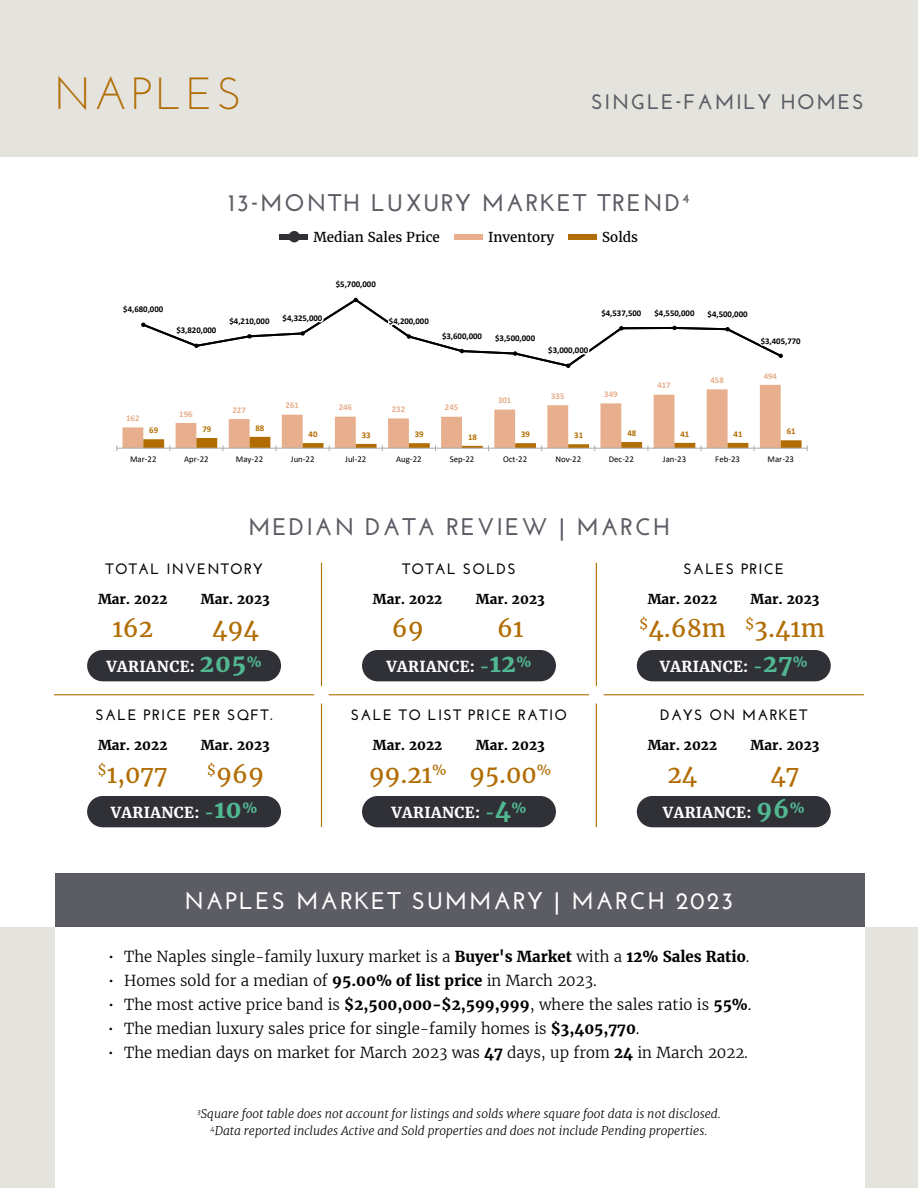
<style>
.page{position:relative;width:918px;height:1188px;background:#fff}
.page>*{position:absolute;margin:0;border:0;box-sizing:border-box;transform-origin:0 0}
.t1{font:45px "Josefin Sans";letter-spacing:.08em;color:#b16d03}
.t2{font:700 24px "Josefin Sans";letter-spacing:.08em;color:#5c5c65}
.t3{font:24px "Merriweather";color:#b16d03}
.t4{font:700 24px "Josefin Sans";letter-spacing:.08em;color:#fff}
.t5{font:700 21px "Josefin Sans";letter-spacing:.08em;color:#5c5c65}
.t6{font:300 15px "Merriweather";color:#000}
.t7{font:700 15px "Josefin Sans";letter-spacing:.08em;color:#000}
.t8{font:700 15px "Merriweather";letter-spacing:.025em;color:#fff}
.t9{font:700 13.5px "Merriweather";color:#000}
.t10{font:13.5px "Merriweather";color:#000}
.t11{font:italic 300 12px/16.5px "Merriweather";color:#000;text-align:center}
.t12{font:700 8.85px "Calibri";color:#000}
.t13{font:8.85px "Calibri";color:#000}
.t14{font:700 8.85px "Calibri";color:#e7af8d}
.t15{font:700 8.85px "Calibri";color:#b26d01}
.t16{font:700 8.7px "Calibri";color:#000}
.t17{font:700 8.7px "Calibri";color:#b26d01}
.t18{font:700 8.7px "Calibri";color:#e7af8d}
.s1{font-size:24px;color:#51b991}
.s2{color:#51b991}
.s3{font-weight:700}
</style>
<div class="page">
<div style="left:0;top:0;width:918px;height:158px;background:#e5e3dd"></div>
<div style="left:0;top:927px;width:918px;height:261px;background:#e5e3dd"></div>
<div style="left:55px;top:925px;width:810px;height:263px;background:#fff"></div>
<div style="left:55px;top:873px;width:810px;height:54px;background:#5c5c65"></div>
<hr style="left:54px;top:694px;width:260px;height:1px;background:#b16d03">
<hr style="left:321px;top:563px;width:1px;height:123px;background:#b16d03">
<hr style="left:321px;top:704px;width:1px;height:123px;background:#b16d03">
<hr style="left:596px;top:563px;width:1px;height:123px;background:#b16d03">
<hr style="left:596px;top:704px;width:1px;height:123px;background:#b16d03">
<hr style="left:329px;top:694px;width:260px;height:1px;background:#b16d03">
<hr style="left:604px;top:694px;width:260px;height:1px;background:#b16d03">
<div style="left:569px;top:234px;width:28px;height:6px;background:#b16d03"></div>
<div style="left:280px;top:234px;width:28px;height:6px;background:#303037"></div>
<div style="left:289px;top:231px;width:11px;height:11px;background:#303037;border-radius:50%"></div>
<div style="left:454px;top:234px;width:29px;height:6px;background:#e7af8e"></div>
<svg style="left:116px;top:297px;width:692px;height:154px"></svg>
<div style="left:87px;top:650px;width:194px;height:31px;background:#303037;border-radius:16px"></div>
<div style="left:362px;top:650px;width:194px;height:31px;background:#303037;border-radius:16px"></div>
<div style="left:637px;top:650px;width:194px;height:31px;background:#303037;border-radius:16px"></div>
<div style="left:637px;top:796px;width:194px;height:31px;background:#303037;border-radius:16px"></div>
<div style="left:362px;top:796px;width:194px;height:31px;background:#303037;border-radius:16px"></div>
<div style="left:87px;top:796px;width:194px;height:31px;background:#303037;border-radius:16px"></div>
<h1 class="t1" style="left:54px;top:65px;width:189px">NAPLES</h1>
<h3 class="t5" style="left:591px;top:89px;width:274px">SINGLE-FAMILY HOMES</h3>
<h2 class="t2" style="left:228px;top:189px;width:463px">13-MONTH LUXURY MARKET TREND<sup>4</sup></h2>
<p class="t10" style="left:314px;top:228px;width:128px">Median Sales Price</p>
<p class="t10" style="left:488px;top:228px;width:68px">Inventory</p>
<p class="t10" style="left:602px;top:228px;width:37px">Solds</p>
<p class="t16" style="left:123px;top:303px;width:41px">$4,680,000</p>
<p class="t14" style="left:126px;top:412px;width:15px">162</p>
<p class="t16" style="left:176px;top:324px;width:41px">$3,820,000</p>
<p class="t14" style="left:179px;top:408px;width:15px">196</p>
<p class="t12" style="left:230px;top:315px;width:42px">$4,210,000</p>
<p class="t12" style="left:283px;top:312px;width:41px">$4,325,000</p>
<p class="t12" style="left:336px;top:278px;width:42px">$5,700,000</p>
<p class="t16" style="left:389px;top:315px;width:41px">$4,200,000</p>
<p class="t12" style="left:442px;top:330px;width:42px">$3,600,000</p>
<p class="t12" style="left:495px;top:332px;width:42px">$3,500,000</p>
<p class="t14" style="left:232px;top:404px;width:15px">227</p>
<p class="t14" style="left:286px;top:399px;width:15px">261</p>
<p class="t14" style="left:339px;top:401px;width:15px">246</p>
<p class="t14" style="left:392px;top:403px;width:15px">232</p>
<p class="t14" style="left:445px;top:401px;width:15px">245</p>
<p class="t14" style="left:498px;top:394px;width:15px">301</p>
<p class="t12" style="left:548px;top:344px;width:42px">$3,000,000</p>
<p class="t16" style="left:601px;top:307px;width:41px">$4,537,500</p>
<p class="t12" style="left:654px;top:306px;width:42px">$4,550,000</p>
<p class="t12" style="left:708px;top:308px;width:42px">$4,500,000</p>
<p class="t14" style="left:657px;top:379px;width:15px">417</p>
<p class="t18" style="left:711px;top:374px;width:15px">458</p>
<p class="t14" style="left:551px;top:390px;width:15px">335</p>
<p class="t18" style="left:604px;top:388px;width:15px">349</p>
<p class="t16" style="left:761px;top:334px;width:41px">$3,405,770</p>
<p class="t18" style="left:764px;top:369px;width:15px">494</p>
<p class="t17" style="left:149px;top:424px;width:10px">69</p>
<p class="t17" style="left:202px;top:423px;width:10px">79</p>
<p class="t15" style="left:255px;top:421px;width:10px">88</p>
<p class="t17" style="left:309px;top:428px;width:10px">40</p>
<p class="t15" style="left:362px;top:428px;width:10px">33</p>
<p class="t17" style="left:415px;top:428px;width:10px">39</p>
<p class="t15" style="left:468px;top:430px;width:10px">18</p>
<p class="t17" style="left:521px;top:428px;width:10px">39</p>
<p class="t15" style="left:574px;top:429px;width:10px">31</p>
<p class="t15" style="left:627px;top:427px;width:10px">48</p>
<p class="t15" style="left:680px;top:427px;width:10px">41</p>
<p class="t15" style="left:734px;top:427px;width:10px">41</p>
<p class="t15" style="left:787px;top:425px;width:10px">61</p>
<p class="t13" style="left:130px;top:453px;width:28px">Mar-22</p>
<p class="t13" style="left:184px;top:453px;width:26px">Apr-22</p>
<p class="t13" style="left:236px;top:453px;width:29px">May-22</p>
<p class="t13" style="left:291px;top:453px;width:25px">Jun-22</p>
<p class="t13" style="left:345px;top:453px;width:23px">Jul-22</p>
<p class="t13" style="left:396px;top:453px;width:27px">Aug-22</p>
<p class="t13" style="left:450px;top:453px;width:26px">Sep-22</p>
<p class="t13" style="left:503px;top:453px;width:26px">Oct-22</p>
<p class="t13" style="left:555px;top:453px;width:27px">Nov-22</p>
<p class="t13" style="left:609px;top:453px;width:27px">Dec-22</p>
<p class="t13" style="left:663px;top:453px;width:25px">Jan-23</p>
<p class="t13" style="left:715px;top:453px;width:26px">Feb-23</p>
<p class="t13" style="left:768px;top:453px;width:28px">Mar-23</p>
<h2 class="t2" style="left:248px;top:512px;width:423px">MEDIAN DATA REVIEW | MARCH</h2>
<p class="t7" style="left:106px;top:560px;width:159px">TOTAL INVENTORY</p>
<p class="t7" style="left:402px;top:560px;width:115px">TOTAL SOLDS</p>
<p class="t7" style="left:683px;top:560px;width:102px">SALES PRICE</p>
<p class="t9" style="left:98px;top:590px;width:71px">Mar. 2022</p>
<p class="t9" style="left:201px;top:590px;width:70px">Mar. 2023</p>
<p class="t9" style="left:373px;top:590px;width:71px">Mar. 2022</p>
<p class="t9" style="left:476px;top:590px;width:70px">Mar. 2023</p>
<p class="t9" style="left:648px;top:590px;width:71px">Mar. 2022</p>
<p class="t9" style="left:751px;top:590px;width:70px">Mar. 2023</p>
<h2 class="t3" style="left:112px;top:613px;width:42px">162</h2>
<h2 class="t3" style="left:212px;top:613px;width:48px">494</h2>
<h2 class="t3" style="left:392px;top:613px;width:33px">69</h2>
<h2 class="t3" style="left:497px;top:613px;width:28px">61</h2>
<h2 class="t3" style="left:639px;top:613px;width:187px"><sup>$</sup>4.68m <sup>$</sup>3.41m</h2>
<p class="t8" style="left:106px;top:657px;width:157px">VARIANCE: <span class="s1">205</span><sup>%</sup></p>
<p class="t8" style="left:386px;top:657px;width:147px">VARIANCE: <span class="s2">-</span><span class="s1">12</span><sup>%</sup></p>
<p class="t8" style="left:660px;top:657px;width:150px">VARIANCE: <span class="s2">-</span><span class="s1">27</span><sup>%</sup></p>
<p class="t7" style="left:96px;top:706px;width:178px">SALE PRICE PER SQFT.</p>
<p class="t7" style="left:351px;top:706px;width:218px">SALE TO LIST PRICE RATIO</p>
<p class="t7" style="left:660px;top:706px;width:149px">DAYS ON MARKET</p>
<p class="t9" style="left:98px;top:736px;width:71px">Mar. 2022</p>
<p class="t9" style="left:201px;top:736px;width:70px">Mar. 2023</p>
<p class="t9" style="left:373px;top:736px;width:71px">Mar. 2022</p>
<p class="t9" style="left:476px;top:736px;width:70px">Mar. 2023</p>
<p class="t9" style="left:648px;top:736px;width:71px">Mar. 2022</p>
<p class="t9" style="left:751px;top:736px;width:70px">Mar. 2023</p>
<h2 class="t3" style="left:98px;top:759px;width:72px"><sup>$</sup>1,077</h2>
<h2 class="t3" style="left:207px;top:759px;width:58px"><sup>$</sup>969</h2>
<p class="t8" style="left:111px;top:803px;width:148px">VARIANCE: <span class="s2">-</span><span class="s1">10</span><sup>%</sup></p>
<h2 class="t3" style="left:369px;top:759px;width:184px">99.21<sup>%</sup> 95.00<sup>%</sup></h2>
<p class="t8" style="left:391px;top:803px;width:137px">VARIANCE: <span class="s2">-</span><span class="s1">4</span><sup>%</sup></p>
<h2 class="t3" style="left:668px;top:759px;width:31px">24</h2>
<h2 class="t3" style="left:771px;top:759px;width:31px">47</h2>
<p class="t8" style="left:663px;top:803px;width:143px">VARIANCE: <span class="s1">96</span><sup>%</sup></p>
<h2 class="t4" style="left:184px;top:887px;width:551px">NAPLES MARKET SUMMARY | MARCH 2023</h2>
<p class="t6" style="left:108px;top:947px;width:643px">• The Naples single-family luxury market is a <span class="s3">Buyer's Market</span> with a <span class="s3">12% Sales Ratio</span>.</p>
<p class="t6" style="left:108px;top:971px;width:490px">• Homes sold for a median of <span class="s3">95.00% of list price</span> in March 2023.</p>
<p class="t6" style="left:108px;top:995px;width:645px">• The most active price band is <span class="s3">$2,500,000-$2,599,999</span>, where the sales ratio is <span class="s3">55%</span>.</p>
<p class="t6" style="left:108px;top:1019px;width:533px">• The median luxury sales price for single-family homes is <span class="s3">$3,405,770</span>.</p>
<p class="t6" style="left:108px;top:1043px;width:642px">• The median days on market for March 2023 was <span class="s3">47</span> days, up from <span class="s3">24</span> in March 2022.</p>
<p class="t11" style="left:197px;top:1106px;width:525px"><sup>3</sup>Square foot table does not account for listings and solds where square foot data is not disclosed.<br><sup>4</sup>Data reported includes Active and Sold properties and does not include Pending properties.</p>
</div>
